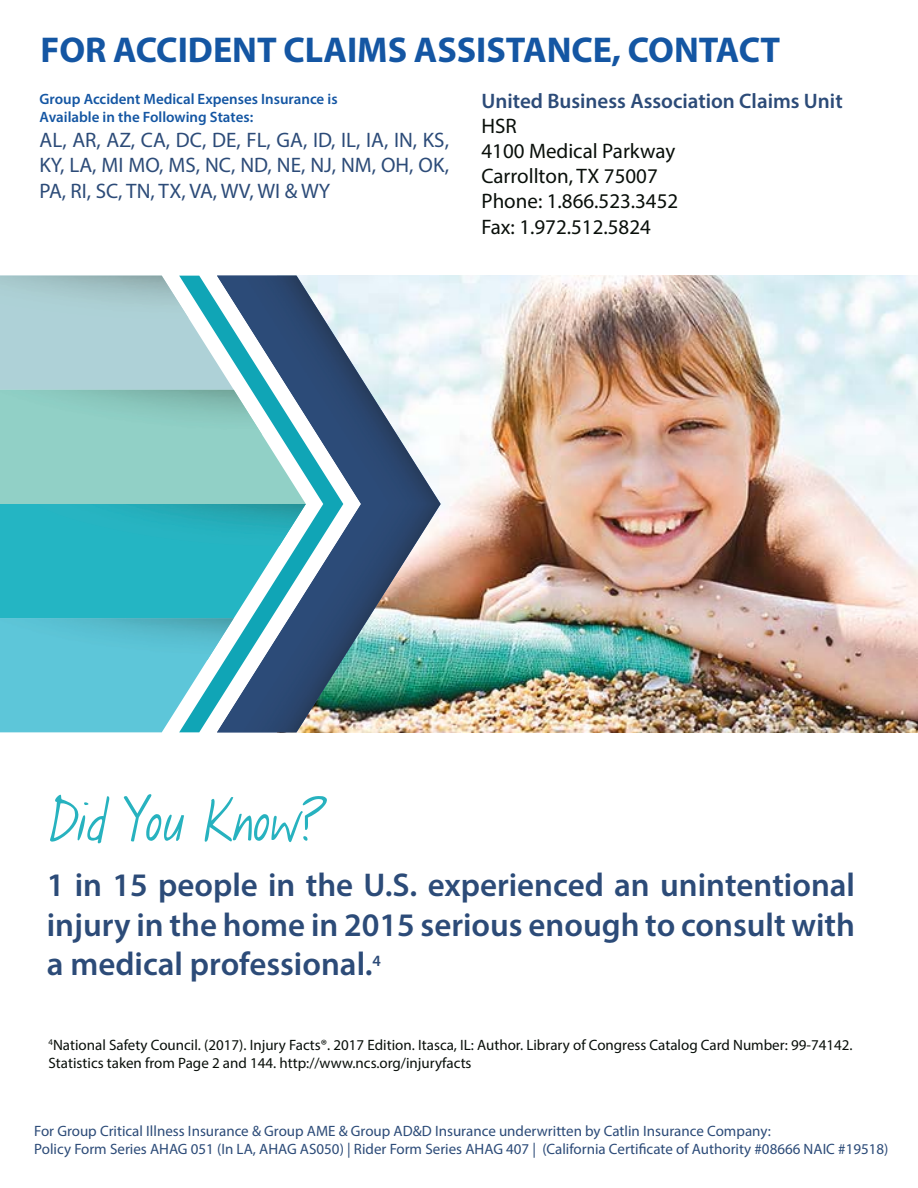
<style>
.page{position:relative;width:918px;height:1188px;background:#fff}
.page>*{position:absolute;margin:0;border:0;box-sizing:border-box;transform-origin:0 0}
.t1{font:54px "KG Hope For A Cure";color:#27b2bf}
.t2{font:700 36px "Myriad Pro";color:#1456a3}
.t3{font:600 33px/39.6px "Myriad Pro";color:#2c4b78;text-align:justify}
.t4{font:21px/25.2px "Myriad Pro";color:#2c4b78;text-align:justify}
.t5{font:21px/25.2px "Myriad Pro";color:#090f0a}
.t6{font:600 21px "Myriad Pro";color:#2c4b78}
.t7{font:15px/18px "Myriad Pro";color:#2c4b78}
.t8{font:15px/18px "Myriad Pro";color:#090f0a}
.t9{font:600 15px/18px "Myriad Pro";color:#1456a3}
</style>
<div class="page">
<img style="left:277px;top:275px;width:641px;height:457px">
<svg style="left:0;top:276px;width:209px;height:456px;background:#70c7ce"></svg>
<img style="left:0;top:618px;width:209px;height:42px">
<img style="left:207px;top:624px;width:2px;height:36px">
<img style="left:38px;top:504px;width:171px;height:42px">
<img style="left:0;top:390px;width:209px;height:45px">
<img style="left:0;top:276px;width:189px;height:43px">
<img style="left:217px;top:732px;width:79px;height:1px">
<img style="left:209px;top:291px;width:8px;height:426px">
<img style="left:217px;top:276px;width:223px;height:456px">
<h2 class="t2" style="left:40px;top:28px;width:741px">FOR ACCIDENT CLAIMS ASSISTANCE, CONTACT</h2>
<h3 class="t6" style="left:482px;top:93px;width:363px">United Business Association Claims Unit</h3>
<h3 class="t5" style="left:482px;top:114px;width:198px">HSR<br>4100 Medical Parkway<br>Carrollton, TX 75007<br>Phone: 1.866.523.3452<br>Fax: 1.972.512.5824</h3>
<p class="t9" style="left:40px;top:91px;width:300px">Group Accident Medical Expenses Insurance is<br>Available in the Following States:</p>
<h3 class="t4" style="left:40px;top:129px;width:411px">AL, AR, AZ, CA, DC, DE, FL, GA, ID, IL, IA, IN, KS, KY, LA, MI MO, MS, NC, ND, NE, NJ, NM, OH, OK, PA, RI, SC, TN, TX, VA, WV, WI &amp; WY</h3>
<h1 class="t1" style="left:48px;top:791px;width:283px">Did You Know?</h1>
<h3 class="t3" style="left:47px;top:868px;width:810px">1 in 15 people in the U.S. experienced an unintentional injury in the home in 2015 serious enough to consult with a medical professional.<sup>4</sup></h3>
<p class="t8" style="left:49px;top:1037px;width:806px"><sup>4</sup>National Safety Council. (2017). Injury Facts®. 2017 Edition. Itasca, IL: Author. Library of Congress Catalog Card Number: 99-74142.<br>Statistics taken from Page 2 and 144. http://www.ncs.org/injuryfacts</p>
<p class="t7" style="left:34px;top:1123px;width:856px">For Group Critical Illness Insurance &amp; Group AME &amp; Group AD&amp;D Insurance underwritten by Catlin Insurance Company:<br>Policy Form Series AHAG 051 (In LA, AHAG AS050) | Rider Form Series AHAG 407 | (California Certificate of Authority #08666 NAIC #19518)</p>
</div>
